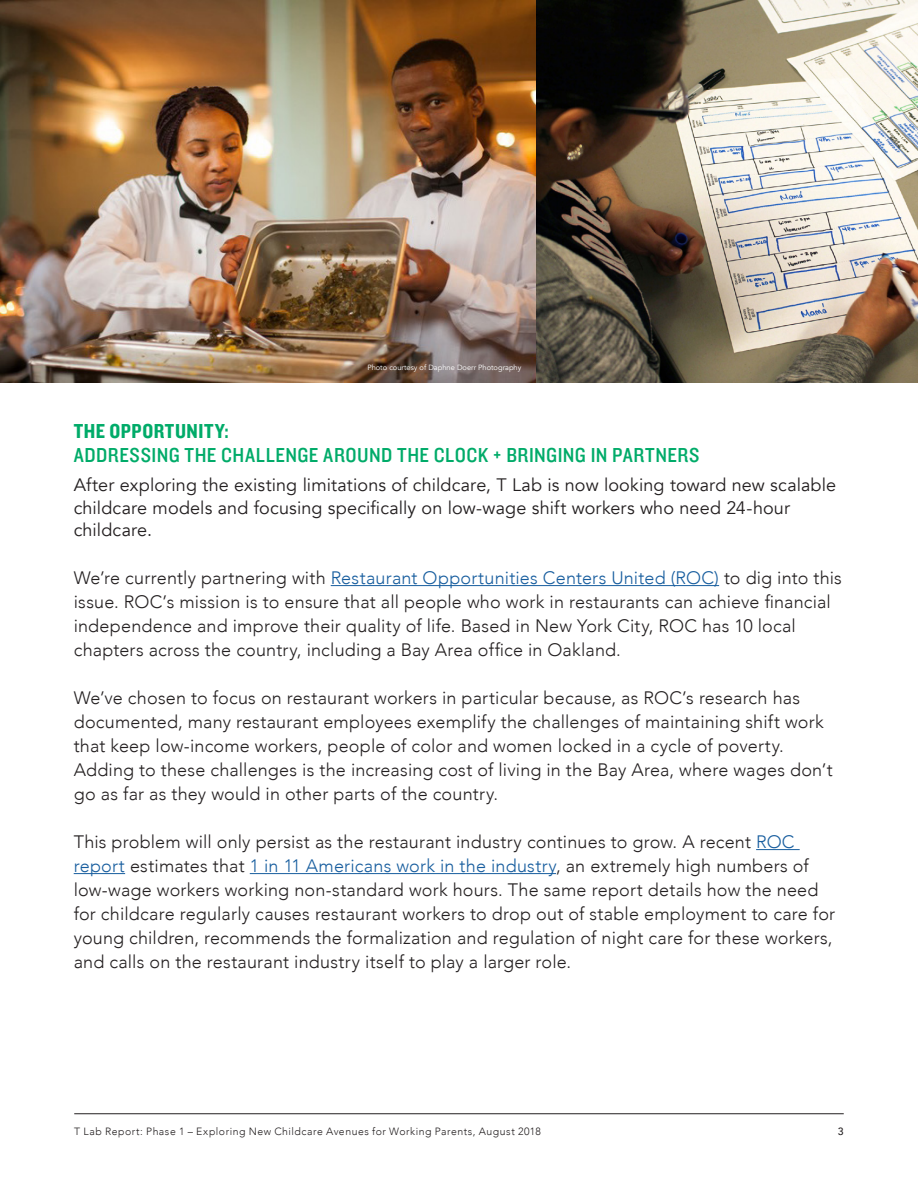
<style>
.page{position:relative;width:918px;height:1188px;background:#fff}
.page>*{position:absolute;margin:0;border:0;box-sizing:border-box;transform-origin:0 0}
.t1{font:21px/24px "Knockout 30 Junior Welterwt";letter-spacing:.025em;color:#00ab69}
.t2{font:300 18px/24px "Avenir";letter-spacing:.01em;color:#231f20}
.t3{font:18px/22.5px "Avenir";letter-spacing:.005em;color:#231f20}
.t4{font:300 10.5px "Avenir";letter-spacing:.05em;color:#231f20}
.t5{font:500 10.5px "Avenir";color:#231f20}
.t6{font:7.5px "Avenir";color:#fff}
.s1{font-family:"Knockout HTF50 Welterweight"}
.s2{color:#175d9e}
</style>
<div class="page">
<hr style="left:74px;top:1113px;width:770px;height:1px;background:#231f20">
<hr style="left:331px;top:585px;width:388px;height:1px;background:#175d9e">
<hr style="left:756px;top:849px;width:44px;height:1px;background:#175d9e">
<hr style="left:74px;top:873px;width:51px;height:1px;background:#175d9e">
<hr style="left:250px;top:873px;width:306px;height:1px;background:#175d9e">
<img style="left:0;top:0;width:537px;height:382px">
<img style="left:537px;top:0;width:381px;height:382px">
<p class="t6" style="left:367px;top:363px;width:156px">Photo courtesy of Daphne Doerr Photography</p>
<p class="t1" style="left:74px;top:418px;width:627px"><span class="s1">THE OPPORTUNITY:<br></span>ADDRESSING THE CHALLENGE AROUND THE CLOCK + BRINGING IN PARTNERS</p>
<p class="t3" style="left:74px;top:474px;width:764px">After exploring the existing limitations of childcare, T Lab is now looking toward new scalable childcare models and focusing specifically on low-wage shift workers who need 24-hour childcare.</p>
<p class="t2" style="left:74px;top:566px;width:770px">We’re currently partnering with <span class="s2">Restaurant Opportunities Centers United (ROC)</span> to dig into this issue. ROC’s mission is to ensure that all people who work in restaurants can achieve financial independence and improve their quality of life. Based in New York City, ROC has 10 local chapters across the country, including a Bay Area office in Oakland.</p>
<p class="t2" style="left:74px;top:686px;width:760px">We’ve chosen to focus on restaurant workers in particular because, as ROC’s research has documented, many restaurant employees exemplify the challenges of maintaining shift work that keep low-income workers, people of color and women locked in a cycle of poverty.<br>Adding to these challenges is the increasing cost of living in the Bay Area, where wages don’t go as far as they would in other parts of the country.</p>
<p class="t2" style="left:74px;top:830px;width:763px">This problem will only persist as the restaurant industry continues to grow. A recent <span class="s2">ROC report</span> estimates that <span class="s2">1 in 11 Americans work in the industry</span>, an extremely high numbers of low-wage workers working non-standard work hours. The same report details how the need for childcare regularly causes restaurant workers to drop out of stable employment to care for young children, recommends the formalization and regulation of night care for these workers, and calls on the restaurant industry itself to play a larger role.</p>
<p class="t4" style="left:74px;top:1125px;width:468px">T Lab Report: Phase 1 – Exploring New Childcare Avenues for Working Parents, August 2018</p>
<p class="t5" style="left:838px;top:1122px;width:7px">3</p>
</div>
